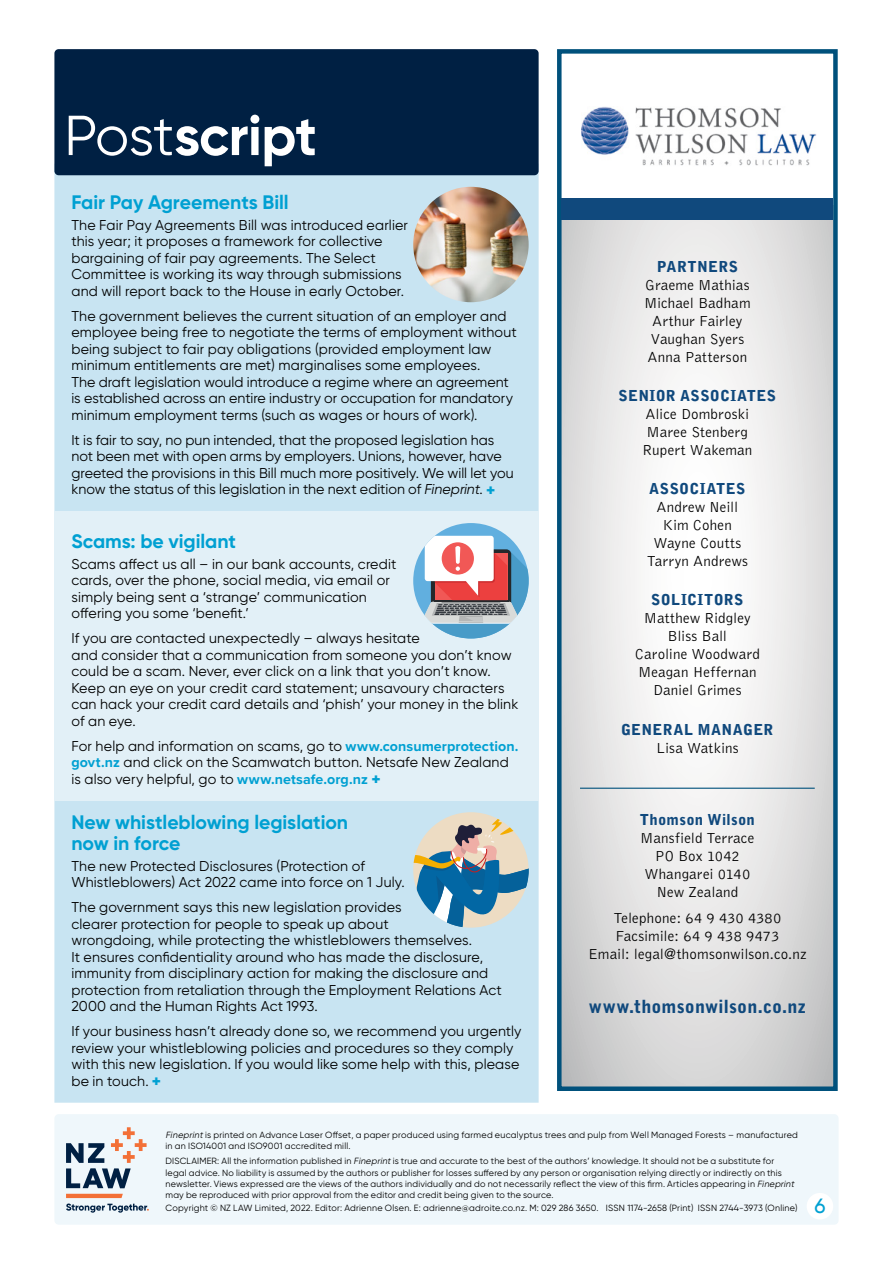
<style>
.page{position:relative;width:893px;height:1263px;background:#fff}
.page>*{position:absolute;margin:0;border:0;box-sizing:border-box;transform-origin:0 0}
.t1{font:700 56.25px "Gilroy";letter-spacing:-.01em;color:#fff}
.t2{font:500 20.7px "Gilroy";color:#00a0d2}
.t3{font:700 19.5px/21px "Gilroy";letter-spacing:-.005em;color:#00a0d2}
.t4{font:900 18px "Bell Gothic";letter-spacing:.01em;color:#10497d}
.t5{font:300 15px/18px "Bell Gothic";letter-spacing:.01em;color:#000;text-align:center}
.t6{font:900 15px "Bell Gothic";letter-spacing:.025em;color:#10497d}
.t7{font:14.25px/16.5px "Gilroy";letter-spacing:.01em;color:#000}
.t8{font:9px/11.2px "Gilroy";letter-spacing:.02em;color:#000}
.s1{font-weight:400}
.s2{font-style:italic}
.s3{font-weight:800;font-size:16.5px;color:#00a0d2}
.s4{font-family:"Proxima Nova";font-weight:700;color:#00a0d2}
</style>
<div class="page">
<div style="left:54px;top:173px;width:485px;height:930px;background:#c8e4f2"></div>
<div style="left:54px;top:511px;width:485px;height:290px;background:#e2f0f7"></div>
<div style="left:54px;top:1114px;width:784px;height:111px;background:#eff7fb;border-radius:4px"></div>
<div style="left:54px;top:49px;width:485px;height:126px;background:#002043;border-radius:4px"></div>
<div style="left:807px;top:1193px;width:26px;height:26px;background:#fff;border-radius:50%"></div>
<svg style="left:66px;top:1127px;width:81px;height:61px"></svg>
<svg style="left:66px;top:1194px;width:83px;height:19px"></svg>
<img style="left:413px;top:187px;width:116px;height:115px;border-radius:58px">
<div style="left:413px;top:523px;width:116px;height:115px;background:#61afdf;border-radius:58px"></div>
<svg style="left:421px;top:536px;width:108px;height:102px"></svg>
<svg style="left:413px;top:812px;width:116px;height:116px;background:#97b0b9"></svg>
<svg style="left:562px;top:220px;width:271px;height:866px"></svg>
<div style="left:557px;top:49px;width:281px;height:1042px;border:4px solid #00517c"></div>
<div style="left:562px;top:198px;width:271px;height:22px;background:#10497d"></div>
<hr style="left:580px;top:788px;width:235px;height:1px;background:#00517c">
<img style="left:581px;top:107px;width:235px;height:59px">
<h1 class="t1" style="left:64px;top:100px;width:254px"><span class="s1">Post</span>script</h1>
<h3 class="t3" style="left:71px;top:192px;width:219px">Fair Pay Agreements Bill</h3>
<p class="t7" style="left:71px;top:216px;width:338px">The Fair Pay Agreements Bill was introduced earlier this year; it proposes a framework for collective bargaining of fair pay agreements. The Select Committee is working its way through submissions and will report back to the House in early October.</p>
<p class="t7" style="left:71px;top:307px;width:447px">The government believes the current situation of an employer and employee being free to negotiate the terms of employment without being subject to fair pay obligations (provided employment law minimum entitlements are met) marginalises some employees.<br>The draft legislation would introduce a regime where an agreement is established across an entire industry or occupation for mandatory minimum employment terms (such as wages or hours of work).</p>
<p class="t7" style="left:71px;top:431px;width:444px">It is fair to say, no pun intended, that the proposed legislation has not been met with open arms by employers. Unions, however, have greeted the provisions in this Bill much more positively. We will let you know the status of this legislation in the next edition of <span class="s2">Fineprint</span>. <span class="s3">+</span></p>
<h3 class="t3" style="left:71px;top:530px;width:166px">Scams: be vigilant</h3>
<p class="t7" style="left:71px;top:555px;width:326px">Scams affect us all – in our bank accounts, credit cards, over the phone, social media, via email or simply being sent a ‘strange’ communication offering you some ‘benefit.’</p>
<p class="t7" style="left:71px;top:630px;width:448px">If you are contacted unexpectedly – always hesitate<br>and consider that a communication from someone you don’t know could be a scam. Never, ever click on a link that you don’t know.<br>Keep an eye on your credit card statement; unsavoury characters can hack your credit card details and ‘phish’ your money in the blink of an eye.</p>
<p class="t7" style="left:71px;top:737px;width:448px">For help and information on scams, go to <span class="s4">www.consumerprotection. govt.nz</span> and click on the Scamwatch button. Netsafe New Zealand is also very helpful, go to <span class="s4">www.netsafe.org.nz</span> <span class="s3">+</span></p>
<h3 class="t3" style="left:71px;top:812px;width:278px">New whistleblowing legislation now in force</h3>
<p class="t7" style="left:71px;top:857px;width:335px">The new Protected Disclosures (Protection of<br>Whistleblowers) Act 2022 came into force on 1 July.</p>
<p class="t7" style="left:71px;top:899px;width:432px">The government says this new legislation provides<br>clearer protection for people to speak up about<br>wrongdoing, while protecting the whistleblowers themselves.<br>It ensures confidentiality around who has made the disclosure, immunity from disciplinary action for making the disclosure and protection from retaliation through the Employment Relations Act 2000 and the Human Rights Act 1993.</p>
<p class="t7" style="left:71px;top:1023px;width:452px">If your business hasn’t already done so, we recommend you urgently review your whistleblowing policies and procedures so they comply with this new legislation. If you would like some help with this, please be in touch. <span class="s3">+</span></p>
<p class="t6" style="left:657px;top:258px;width:83px">PARTNERS</p>
<p class="t5" style="left:644px;top:276px;width:108px">Graeme Mathias<br>Michael Badham<br>Arthur Fairley<br>Vaughan Syers<br>Anna Patterson</p>
<p class="t6" style="left:619px;top:387px;width:159px">SENIOR ASSOCIATES</p>
<p class="t5" style="left:642px;top:405px;width:112px;text-align:left">Alice Dombroski<br>Maree Stenberg<br>Rupert Wakeman</p>
<p class="t6" style="left:649px;top:480px;width:98px">ASSOCIATES</p>
<p class="t5" style="left:647px;top:499px;width:103px">Andrew Neill<br>Kim Cohen<br>Wayne Coutts<br>Tarryn Andrews</p>
<p class="t6" style="left:651px;top:591px;width:94px">SOLICITORS</p>
<p class="t5" style="left:635px;top:610px;width:127px">Matthew Ridgley<br>Bliss Ball<br>Caroline Woodward<br>Meagan Heffernan<br>Daniel Grimes</p>
<p class="t6" style="left:621px;top:721px;width:154px">GENERAL MANAGER</p>
<p class="t5" style="left:656px;top:739px;width:84px">Lisa Watkins</p>
<p class="t6" style="left:640px;top:811px;width:117px">Thomson Wilson</p>
<p class="t5" style="left:640px;top:829px;width:116px">Mansfield Terrace<br>PO Box 1042<br>Whangarei 0140<br>New Zealand</p>
<p class="t5" style="left:588px;top:910px;width:220px">Telephone: 64 9 430 4380<br>Facsimile: 64 9 438 9473<br>Email: legal@thomsonwilson.co.nz</p>
<p class="t4" style="left:589px;top:996px;width:218px">www.thomsonwilson.co.nz</p>
<p class="t8" style="left:166px;top:1128px;width:634px"><span class="s2">Fineprint</span>is printed on Advance Laser Offset, a paper produced using farmed eucalyptus trees and pulp from Well Managed Forests – manufactured in an ISO14001 and ISO9001 accredited mill.</p>
<p class="t8" style="left:166px;top:1155px;width:632px">DISCLAIMER: All the information published in <span class="s2">Fineprint</span>is true and accurate to the best of the authors’ knowledge. It should not be a substitute for legal advice. No liability is assumed by the authors or publisher for losses suffered by any person or organisation relying directly or indirectly on this newsletter. Views expressed are the views of the authors individually and do not necessarily reflect the view of this firm. Articles appearing in <span class="s2">Fineprint </span>may be reproduced with prior approval from the editor and credit being given to the source.</p>
<p class="t8" style="left:166px;top:1202px;width:633px">Copyright © NZ LAW Limited, 2022. Editor: Adrienne Olsen. E: adrienne@adroite.co.nz. M: 029 286 3650. ISSN 1174-2658 (Print) ISSN 2744-3973 (Online)</p>
<h2 class="t2" style="left:814px;top:1193px;width:13px">6</h2>
</div>
